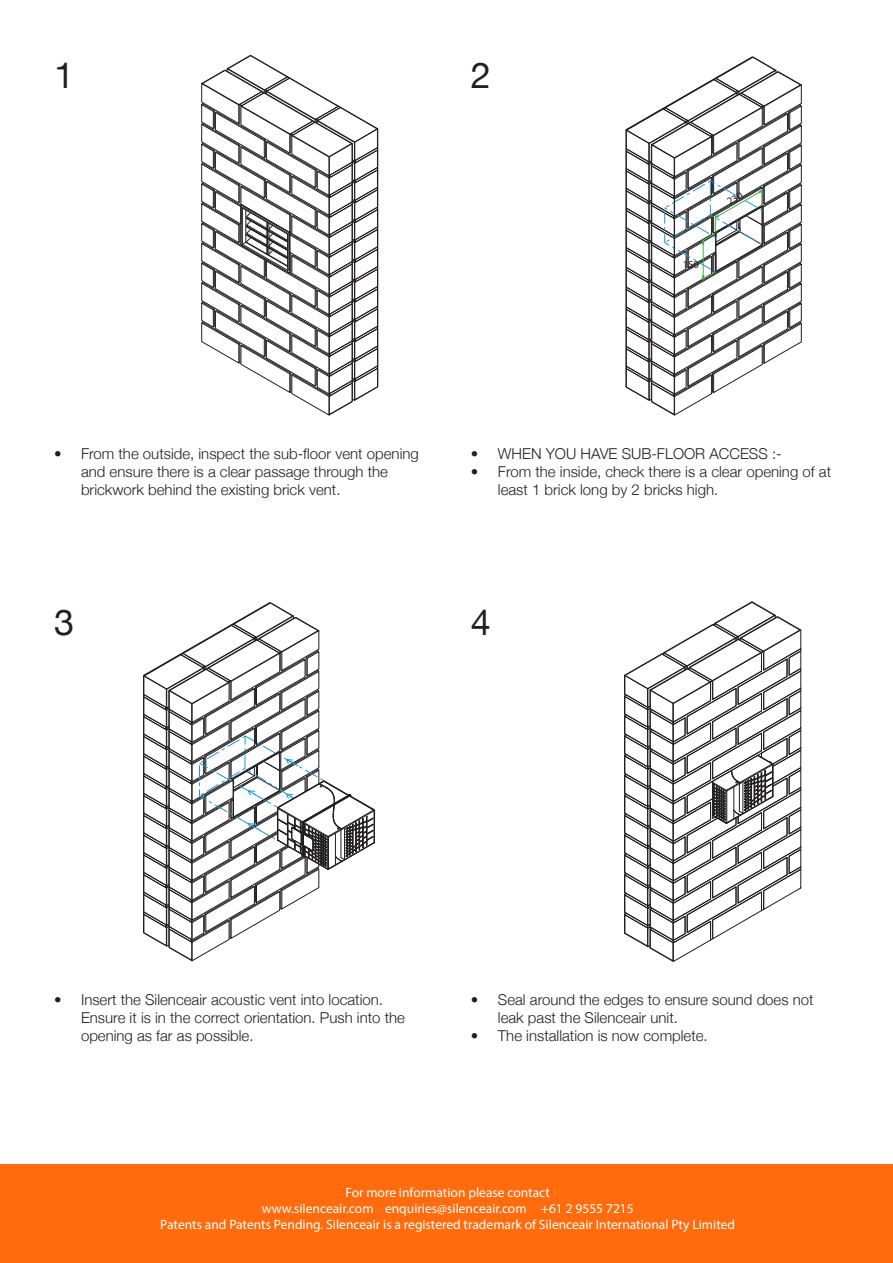
<style>
.page{position:relative;width:893px;height:1263px;background:#fff}
.page>*{position:absolute;margin:0;border:0;box-sizing:border-box;transform-origin:0 0}
.t1{font:36px "Helvetica Neue";color:#231f20}
.t2{font:300 15px/18px "Helvetica Neue";color:#231f20}
.t3{font:13.5px "Myriad Pro";color:#fff}
.t4{font:10.5px "Myriad Pro";color:#231f20}
</style>
<div class="page">
<div style="left:0;top:1164px;width:893px;height:99px;background:#ff6b0d"></div>
<svg style="left:201px;top:55px;width:178px;height:361px"></svg>
<svg style="left:143px;top:602px;width:232px;height:359px"></svg>
<svg style="left:624px;top:601px;width:177px;height:361px"></svg>
<svg style="left:625px;top:56px;width:177px;height:360px"></svg>
<p class="t1" style="left:54px;top:49px;width:22px">1</p>
<p class="t1" style="left:471px;top:49px;width:22px">2</p>
<p class="t4" style="left:683px;top:258px;width:18px">150</p>
<p class="t2" style="left:81px;top:443px;width:339px;text-indent:-27px">• From the outside, inspect the sub-floor vent opening and ensure there is a clear passage through the brickwork behind the existing brick vent.</p>
<p class="t1" style="left:54px;top:597px;width:22px">3</p>
<p class="t2" style="left:471px;top:443px;width:312px">• WHEN YOU HAVE SUB-FLOOR ACCESS :-</p>
<p class="t2" style="left:498px;top:461px;width:335px;text-indent:-27px">• From the inside, check there is a clear opening of at least 1 brick long by 2 bricks high.</p>
<p class="t1" style="left:471px;top:597px;width:22px">4</p>
<p class="t2" style="left:81px;top:989px;width:325px;text-indent:-27px">• Insert the Silenceair acoustic vent into location.<br>Ensure it is in the correct orientation. Push into the opening as far as possible.</p>
<p class="t2" style="left:498px;top:989px;width:317px;text-indent:-27px">• Seal around the edges to ensure sound does not leak past the Silenceair unit.</p>
<p class="t2" style="left:471px;top:1025px;width:238px">• The installation is now complete.</p>
<p class="t3" style="left:346px;top:1184px;width:206px">For more information please contact</p>
<p class="t3" style="left:262px;top:1200px;width:374px">www.silenceair.com enquiries@silenceair.com +61 2 9555 7215</p>
<p class="t3" style="left:160px;top:1216px;width:576px">Patents and Patents Pending. Silenceair is a registered trademark of Silenceair International Pty Limited</p>
</div>
